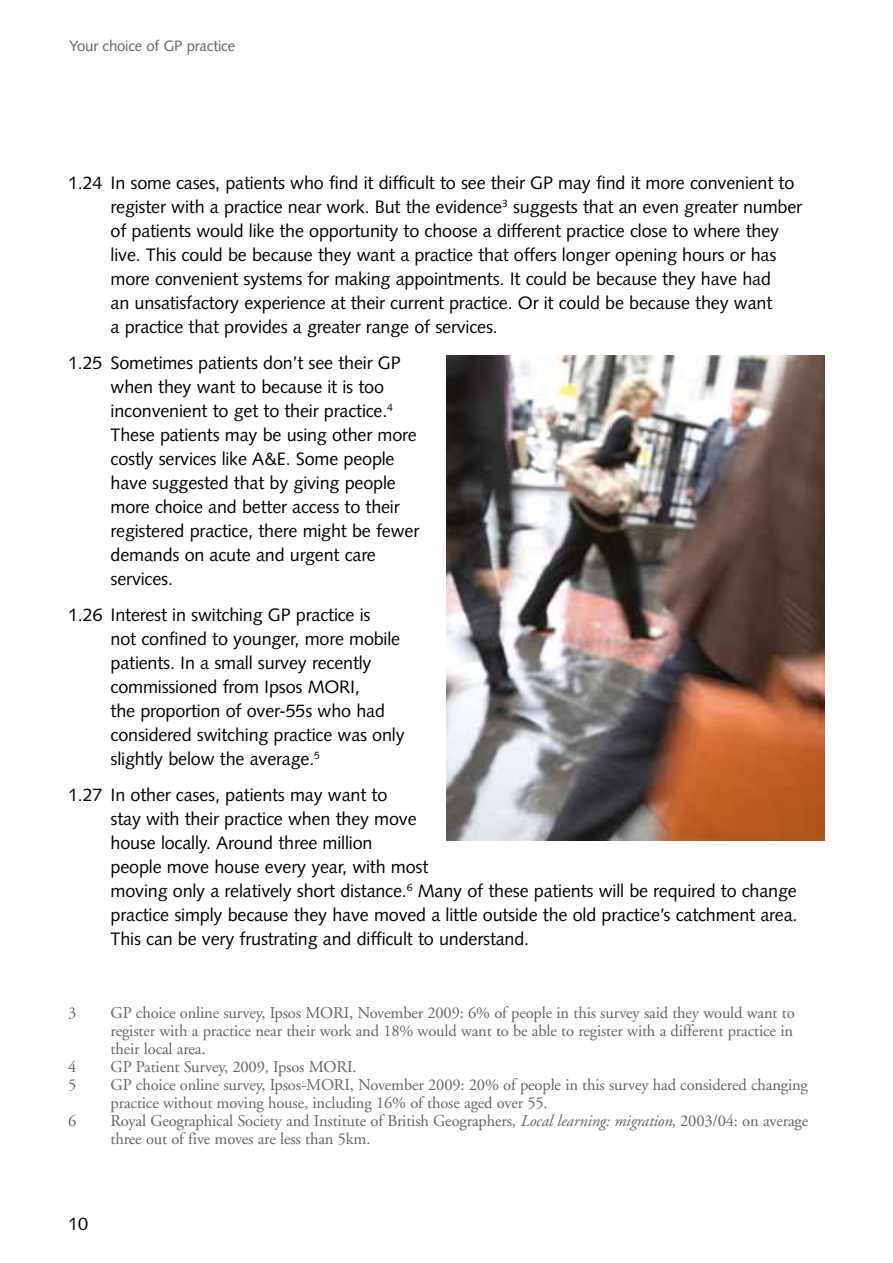
<style>
.page{position:relative;width:893px;height:1263px;background:#fff}
.page>*{position:absolute;margin:0;border:0;box-sizing:border-box;transform-origin:0 0}
._01_-_Body_Copy_1_1{font:18px/24px "Syntax";letter-spacing:-.01em;color:#000}
._03_-_Footnotes{font:16.5px/18px "Adobe Garamond";letter-spacing:-.01em;color:#646567}
.t1{font:15px "Syntax";letter-spacing:-.015em;color:#646567}
.s1{font-style:italic}
</style>
<div class="page">
<img style="left:446px;top:355px;width:379px;height:485px">
<p class="t1" style="left:70px;top:37px;width:167px">Your choice of GP practice</p>
<p class="_01_-_Body_Copy_1_1" style="left:111px;top:171px;width:693px;text-indent:-43px">1.24 In some cases, patients who find it difficult to see their GP may find it more convenient to register with a practice near work. But the evidence<sup>3</sup> suggests that an even greater number of patients would like the opportunity to choose a different practice close to where they live. This could be because they want a practice that offers longer opening hours or has more convenient systems for making appointments. It could be because they have had<br>an unsatisfactory experience at their current practice. Or it could be because they want<br>a practice that provides a greater range of services.</p>
<p class="_01_-_Body_Copy_1_1" style="left:111px;top:351px;width:310px;text-indent:-43px">1.25 Sometimes patients don’t see their GP when they want to because it is too inconvenient to get to their practice.<sup>4<br></sup>These patients may be using other more costly services like A&amp;E. Some people have suggested that by giving people more choice and better access to their registered practice, there might be fewer demands on acute and urgent care services.</p>
<p class="_01_-_Body_Copy_1_1" style="left:111px;top:603px;width:296px;text-indent:-43px">1.26 Interest in switching GP practice is<br>not confined to younger, more mobile patients. In a small survey recently commissioned from Ipsos MORI,<br>the proportion of over-55s who had considered switching practice was only slightly below the average.<sup>5</sup></p>
<p class="_01_-_Body_Copy_1_1" style="left:111px;top:783px;width:688px;text-indent:-43px">1.27 In other cases, patients may want to<br>stay with their practice when they move<br>house locally. Around three million<br>people move house every year, with most<br>moving only a relatively short distance.<sup>6</sup> Many of these patients will be required to change practice simply because they have moved a little outside the old practice’s catchment area.<br>This can be very frustrating and difficult to understand.</p>
<p class="_03_-_Footnotes" style="left:68px;top:1004px;width:10px">3</p>
<p class="_03_-_Footnotes" style="left:111px;top:1004px;width:686px;text-align:justify">GP choice online survey, Ipsos MORI, November 2009: 6% of people in this survey said they would want to register with a practice near their work and 18% would want to be able to register with a different practice in their local area.</p>
<p class="_03_-_Footnotes" style="left:68px;top:1058px;width:10px">4</p>
<p class="_03_-_Footnotes" style="left:111px;top:1058px;width:248px">GP Patient Survey, 2009, Ipsos MORI.</p>
<p class="_03_-_Footnotes" style="left:68px;top:1076px;width:10px">5</p>
<p class="_03_-_Footnotes" style="left:111px;top:1076px;width:699px">GP choice online survey, Ipsos-MORI, November 2009: 20% of people in this survey had considered changing practice without moving house, including 16% of those aged over 55.</p>
<p class="_03_-_Footnotes" style="left:68px;top:1112px;width:10px">6</p>
<p class="_03_-_Footnotes" style="left:111px;top:1112px;width:699px">Royal Geographical Society and Institute of British Geographers, <span class="s1">Local learning: migration</span>, 2003/04: on average three out of five moves are less than 5km.</p>
<p class="_01_-_Body_Copy_1_1" style="left:68px;top:1211px;width:22px">10</p>
</div>
